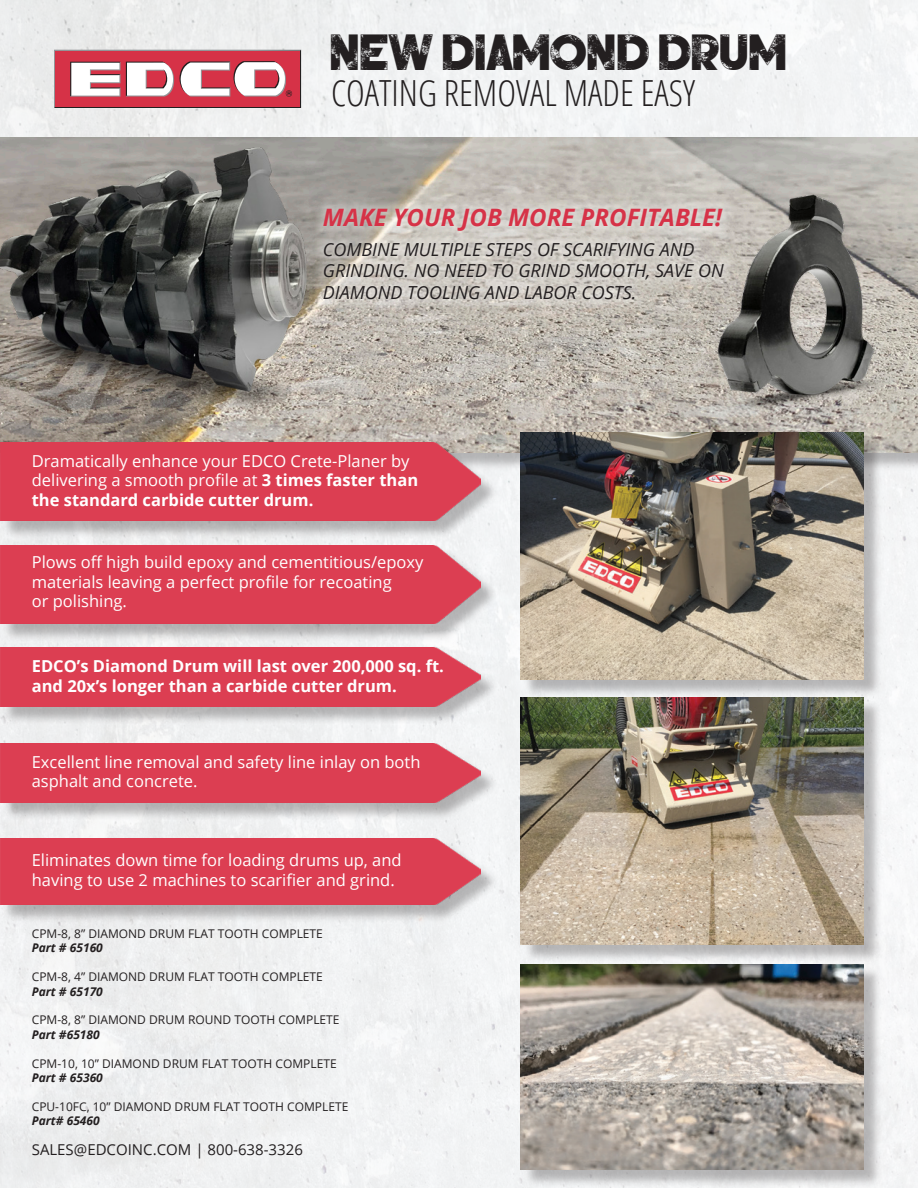
<style>
.page{position:relative;width:918px;height:1188px;background:#fff}
.page>*{position:absolute;margin:0;border:0;box-sizing:border-box;transform-origin:0 0}
.t1{font:300 condensed 36px "Open Sans";color:#231f20}
.t2{font:36px "Silver Forte Grunge Grunge";color:#231f20}
.t3{font:italic 700 24px "Open Sans";color:#d63247}
.t4{font:italic 18px "Open Sans";color:#231f20}
.t5{font:16.5px/19.8px "Open Sans";color:#fff}
.t6{font:700 16.5px "Open Sans";color:#fff}
.t7{font:15px "Open Sans";color:#231f20}
.t8{font:12px/14.4px "Open Sans";color:#231f20}
.t9{font:italic 700 12px "Open Sans";color:#231f20}
.s1{font-weight:700}
.s2{font-weight:700;font-style:italic}
</style>
<div class="page">
<img style="left:0;top:0;width:918px;height:1188px">
<img style="left:0;top:137px;width:918px;height:315px">
<img style="left:0;top:130px;width:348px;height:298px">
<img style="left:700px;top:173px;width:218px;height:288px">
<svg style="left:54px;top:50px;width:247px;height:58px"></svg>
<div style="left:313px;top:199px;width:420px;height:43px;background:#fff;opacity:.75"></div>
<div style="left:313px;top:232px;width:421px;height:77px;background:#fff;opacity:.69"></div>
<div style="left:2px;top:445px;width:497px;height:95px;background:#231f20;opacity:.3"></div>
<div style="left:0;top:443px;width:481px;height:78px;background:#dc3e52"></div>
<div style="left:2px;top:548px;width:497px;height:94px;background:#231f20;opacity:.3"></div>
<div style="left:0;top:545px;width:481px;height:78px;background:#dc3e52"></div>
<div style="left:2px;top:650px;width:497px;height:75px;background:#231f20;opacity:.3"></div>
<div style="left:0;top:648px;width:481px;height:58px;background:#dc3e52"></div>
<div style="left:2px;top:746px;width:497px;height:75px;background:#231f20;opacity:.3"></div>
<div style="left:0;top:744px;width:481px;height:58px;background:#dc3e52"></div>
<div style="left:2px;top:840px;width:497px;height:83px;background:#231f20;opacity:.3"></div>
<div style="left:0;top:838px;width:481px;height:66px;background:#dc3e52"></div>
<div style="left:523px;top:434px;width:360px;height:264px;background:#231f20;opacity:.3"></div>
<img style="left:521px;top:432px;width:343px;height:247px">
<div style="left:523px;top:700px;width:360px;height:263px;background:#231f20;opacity:.3"></div>
<img style="left:521px;top:697px;width:343px;height:248px">
<div style="left:523px;top:966px;width:360px;height:222px;background:#231f20;opacity:.3"></div>
<img style="left:521px;top:964px;width:343px;height:205px">
<p class="t2" style="left:331px;top:26px;width:457px">NEW DIAMOND DRUM</p>
<p class="t1" style="left:331px;top:69px;width:366px">COATING REMOVAL MADE EASY</p>
<p class="t3" style="left:323px;top:201px;width:401px">MAKE YOUR JOB MORE PROFITABLE!</p>
<p class="t4" style="left:323px;top:237px;width:373px">COMBINE MULTIPLE STEPS OF SCARIFYING AND</p>
<p class="t4" style="left:323px;top:258px;width:402px">GRINDING. NO NEED TO GRIND SMOOTH, SAVE ON</p>
<p class="t4" style="left:323px;top:280px;width:315px">DIAMOND TOOLING AND LABOR COSTS.</p>
<p class="t5" style="left:32px;top:450px;width:388px">Dramatically enhance your EDCO Crete-Planer by delivering a smooth profile at <span class="s1">3 times faster than</span></p>
<p class="t6" style="left:32px;top:489px;width:283px">the standard carbide cutter drum.</p>
<p class="t5" style="left:32px;top:551px;width:393px">Plows off high build epoxy and cementitious/epoxy</p>
<p class="t5" style="left:32px;top:571px;width:361px">materials leaving a perfect profile for recoating</p>
<p class="t5" style="left:32px;top:591px;width:97px">or polishing.</p>
<p class="t6" style="left:32px;top:654px;width:414px">EDCO’s Diamond Drum will last over 200,000 sq. ft.</p>
<p class="t6" style="left:32px;top:674px;width:367px">and 20x’s longer than a carbide cutter drum.</p>
<p class="t5" style="left:32px;top:751px;width:390px">Excellent line removal and safety line inlay on both</p>
<p class="t5" style="left:32px;top:771px;width:167px">asphalt and concrete.</p>
<p class="t5" style="left:32px;top:850px;width:371px">Eliminates down time for loading drums up, and</p>
<p class="t5" style="left:32px;top:869px;width:365px">having to use 2 machines to scarifier and grind.</p>
<p class="t8" style="left:32px;top:926px;width:293px">CPM-8, 8” DIAMOND DRUM FLAT TOOTH COMPLETE<br><span class="s2">Part # 65160</span></p>
<p class="t8" style="left:32px;top:969px;width:293px">CPM-8, 4” DIAMOND DRUM FLAT TOOTH COMPLETE</p>
<p class="t9" style="left:32px;top:983px;width:73px">Part # 65170</p>
<p class="t8" style="left:32px;top:1013px;width:309px">CPM-8, 8” DIAMOND DRUM ROUND TOOTH COMPLETE</p>
<p class="t9" style="left:32px;top:1026px;width:69px">Part #65180</p>
<p class="t8" style="left:32px;top:1056px;width:306px">CPM-10, 10” DIAMOND DRUM FLAT TOOTH COMPLETE<br><span class="s2">Part # 65360</span></p>
<p class="t8" style="left:32px;top:1099px;width:318px">CPU-10FC, 10” DIAMOND DRUM FLAT TOOTH COMPLETE</p>
<p class="t9" style="left:32px;top:1112px;width:69px">Part# 65460</p>
<p class="t7" style="left:32px;top:1139px;width:273px">SALES@EDCOINC.COM | 800-638-3326</p>
</div>
